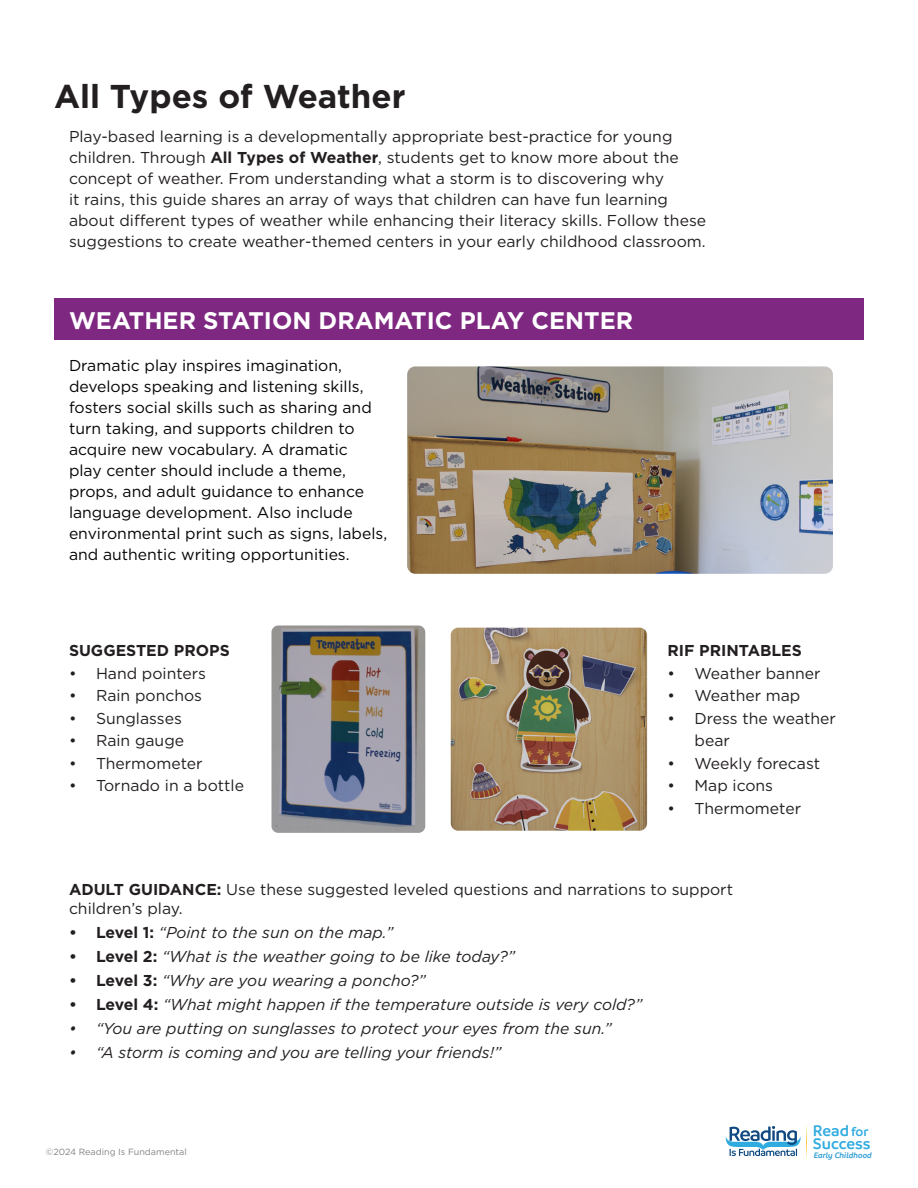
<style>
.page{position:relative;width:918px;height:1188px;background:#fff}
.page>*{position:absolute;margin:0;border:0;box-sizing:border-box;transform-origin:0 0}
.t1{font:700 33px "Gotham";color:#231f20}
.t2{font:700 24px "Gotham";color:#fff}
.t3{font:600 16.5px/12.8px "Branding";color:#30abdf}
.t4{font:15.75px/21px "Gotham";color:#231f20}
.t5{font:15.75px/21px "Gotham";color:#040503}
.t6{font:italic 15.75px "Gotham";color:#231f20}
.t7{font:700 15.75px "Gotham";color:#231f20}
.t8{font:9px "Gotham";color:#808285}
.t9{font:italic 600 8.55px "Branding";color:#299bd3}
.s1{font-weight:700}
.s2{font-weight:700;font-style:normal}
.s3{font-size:13.8px}
</style>
<div class="page">
<svg style="left:806px;top:1124px;width:1px;height:35px"></svg>
<svg style="left:726px;top:1126px;width:75px;height:30px"></svg>
<div style="left:54px;top:298px;width:810px;height:42px;background:#7e2882"></div>
<img style="left:407px;top:366px;width:426px;height:208px">
<img style="left:272px;top:626px;width:153px;height:207px">
<img style="left:451px;top:628px;width:196px;height:203px">
<p class="t1" style="left:54px;top:75px;width:353px">All Types of Weather</p>
<p class="t4" style="left:69px;top:126px;width:639px">Play-based learning is a developmentally appropriate best-practice for young children. Through <span class="s1">All Types of Weather</span>, students get to know more about the concept of weather. From understanding what a storm is to discovering why<br>it rains, this guide shares an array of ways that children can have fun learning about different types of weather while enhancing their literacy skills. Follow these suggestions to create weather-themed centers in your early childhood classroom.</p>
<p class="t2" style="left:69px;top:304px;width:566px">WEATHER STATION DRAMATIC PLAY CENTER</p>
<p class="t5" style="left:69px;top:354px;width:320px">Dramatic play inspires imagination, develops speaking and listening skills, fosters social skills such as sharing and turn taking, and supports children to acquire new vocabulary. A dramatic<br>play center should include a theme, props, and adult guidance to enhance language development. Also include environmental print such as signs, labels, and authentic writing opportunities.</p>
<p class="t7" style="left:69px;top:640px;width:162px">SUGGESTED PROPS</p>
<p class="t4" style="left:69px;top:663px;width:139px">• Hand pointers</p>
<p class="t4" style="left:69px;top:685px;width:135px">• Rain ponchos</p>
<p class="t4" style="left:69px;top:708px;width:114px">• Sunglasses</p>
<p class="t4" style="left:69px;top:730px;width:117px">• Rain gauge</p>
<p class="t4" style="left:69px;top:753px;width:135px">• Thermometer</p>
<p class="t4" style="left:69px;top:775px;width:177px">• Tornado in a bottle</p>
<p class="t7" style="left:668px;top:640px;width:136px">RIF PRINTABLES</p>
<p class="t4" style="left:668px;top:663px;width:154px">• Weather banner</p>
<p class="t4" style="left:668px;top:685px;width:134px">• Weather map</p>
<p class="t4" style="left:695px;top:707px;width:143px;line-height:22.5px;text-indent:-27px">• Dress the weather bear</p>
<p class="t4" style="left:668px;top:753px;width:154px">• Weekly forecast</p>
<p class="t4" style="left:668px;top:775px;width:107px">• Map icons</p>
<p class="t4" style="left:668px;top:798px;width:135px">• Thermometer</p>
<p class="t4" style="left:69px;top:879px;width:666px"><span class="s1">ADULT GUIDANCE:</span> Use these suggested leveled questions and narrations to support</p>
<p class="t4" style="left:69px;top:898px;width:115px">children’s play.</p>
<p class="t6" style="left:69px;top:923px;width:326px"><span class="s2">• Level 1:</span> “Point to the sun on the map.”</p>
<p class="t6" style="left:69px;top:947px;width:448px"><span class="s2">• Level 2:</span> “What is the weather going to be like today?”</p>
<p class="t6" style="left:69px;top:971px;width:358px"><span class="s2">• Level 3:</span> “Why are you wearing a poncho?”</p>
<p class="t6" style="left:69px;top:995px;width:575px"><span class="s2">• Level 4:</span> “What might happen if the temperature outside is very cold?”</p>
<p class="t6" style="left:69px;top:1019px;width:544px">• “You are putting on sunglasses to protect your eyes from the sun.”</p>
<p class="t6" style="left:69px;top:1043px;width:434px">• “A storm is coming and you are telling your friends!”</p>
<p class="t3" style="left:813px;top:1124px;width:59px">Read<span class="s3">for<br></span>Success</p>
<p class="t8" style="left:46px;top:1146px;width:142px">©2024 Reading Is Fundamental</p>
<p class="t9" style="left:814px;top:1151px;width:60px">Early Childhood</p>
</div>
